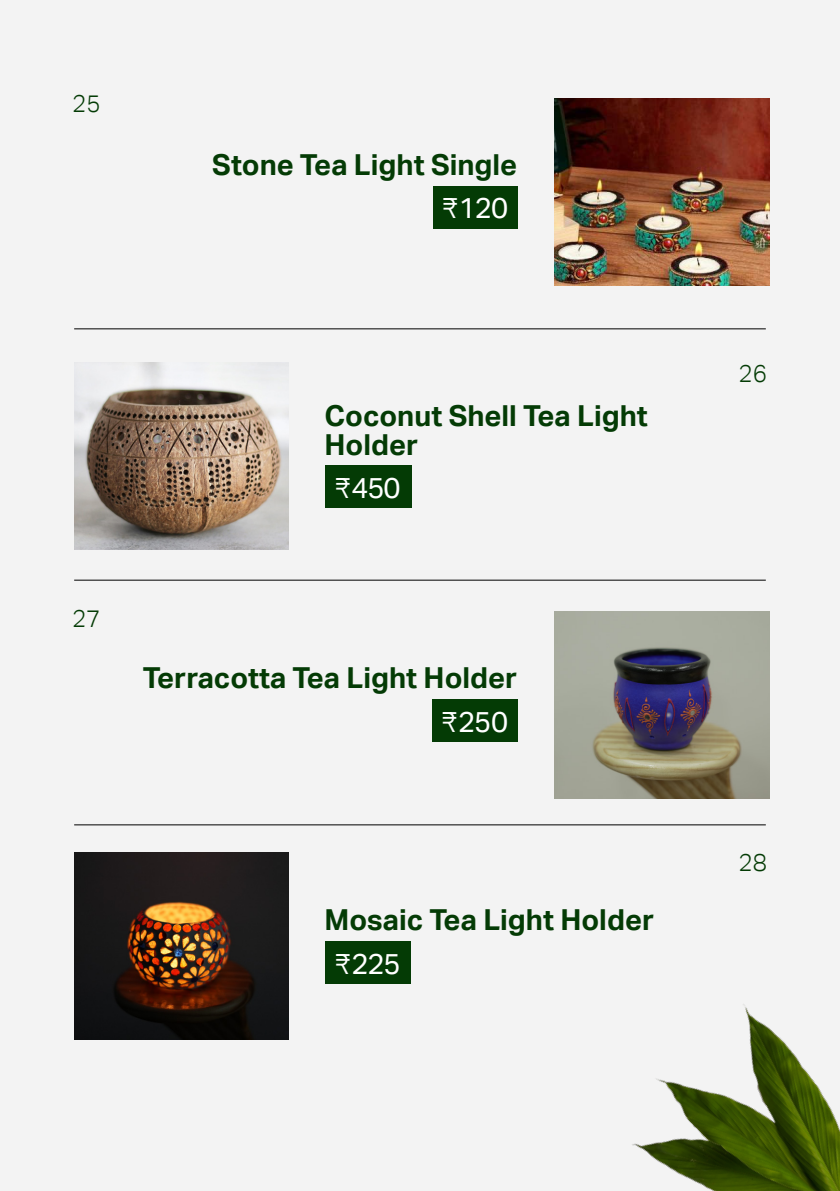
<style>
.page{position:relative;width:840px;height:1191px;background:#fff}
.page>*{position:absolute;margin:0;border:0;box-sizing:border-box;transform-origin:0 0}
.t1{font:700 28.8px/43.2px "Aktiv Grotesk Corp";color:#043b05}
.t2{font:28.8px "Aktiv Grotesk Corp";color:#fff}
.t3{font:300 24px "Aktiv Grotesk Corp";color:#043b05}
.s1{font-family:"Bahnschrift";font-weight:400;font-size:28px;color:#fff}
.s2{font-weight:400;color:#fff}
.s3{font-family:"Bahnschrift";font-size:28px}
</style>
<div class="page">
<div style="left:0;top:0;width:839px;height:1191px;background:#f3f3f3"></div>
<img style="left:632px;top:1004px;width:207px;height:187px">
<img style="left:74px;top:363px;width:215px;height:187px">
<img style="left:554px;top:611px;width:215px;height:187px">
<div style="left:325px;top:465px;width:86px;height:43px;background:#043b05"></div>
<div style="left:432px;top:699px;width:85px;height:43px;background:#043b05"></div>
<hr style="left:74px;top:579px;width:691px;height:1px;background:#000">
<hr style="left:74px;top:328px;width:691px;height:1px;background:#000">
<hr style="left:74px;top:824px;width:691px;height:1px;background:#000">
<img style="left:74px;top:852px;width:215px;height:187px">
<div style="left:325px;top:941px;width:86px;height:43px;background:#043b05"></div>
<img style="left:554px;top:98px;width:215px;height:187px">
<div style="left:433px;top:186px;width:84px;height:43px;background:#043b05"></div>
<p class="t3" style="left:72px;top:89px;width:30px">25</p>
<p class="t1" style="left:441px;top:143px;width:77px;text-indent:-229px">Stone Tea Light Single <span class="s1">₹</span><span class="s2">120</span></p>
<p class="t3" style="left:72px;top:605px;width:30px">27</p>
<p class="t1" style="left:324px;top:401px;width:324px;line-height:28.6px">Coconut Shell Tea Light<br>Holder</p>
<p class="t2" style="left:334px;top:470px;width:68px"><span class="s3">₹</span>450</p>
<p class="t1" style="left:440px;top:656px;width:78px;text-indent:-297px">Terracotta Tea Light Holder <span class="s1">₹</span><span class="s2">250</span></p>
<p class="t1" style="left:334px;top:898px;width:321px;text-indent:-10px">Mosaic Tea Light Holder <span class="s1">₹</span><span class="s2">225</span></p>
<p class="t3" style="left:738px;top:360px;width:30px">26</p>
<p class="t3" style="left:738px;top:849px;width:30px">28</p>
</div>
